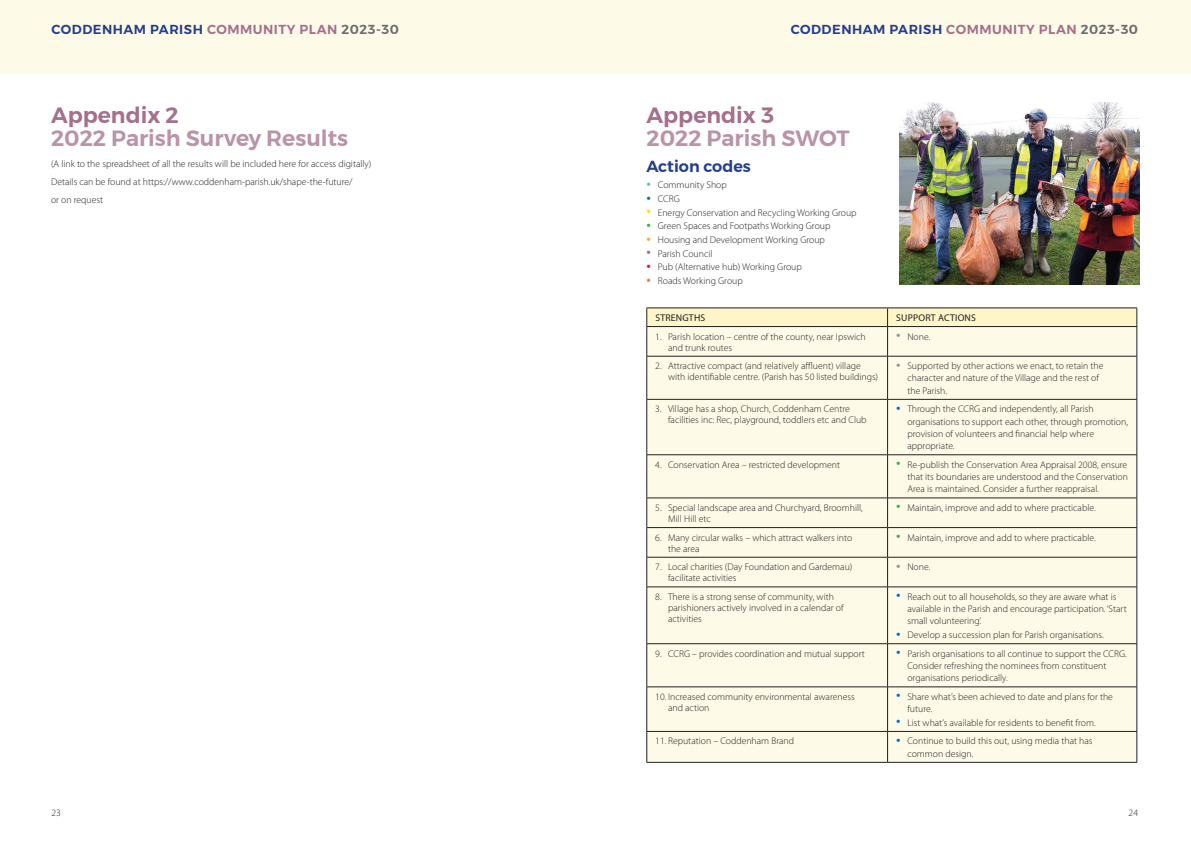
<style>
.page{position:relative;width:1191px;height:842px;background:#fff}
.page>*{position:absolute;margin:0;border:0;box-sizing:border-box;transform-origin:0 0}
.t1{font:600 22px "Montserrat";color:#ba93a9}
.t2{font:600 22px "Montserrat";color:#a5708e}
.t3{font:600 16px "Montserrat";color:#253f8e}
.t4{font:600 13px "Montserrat";letter-spacing:.04em;color:#253f8e}
.t5{font:300 9.8px/12.2px "Myriad Pro";color:#231f20}
.t6{font:9.8px "Myriad Pro";letter-spacing:.02em;color:#231f20}
.s1{color:#a5708e}
.s2{color:#6c6d70}
.s3{font-size:18px;color:#4dc2c4}
.s4{font-size:18px;color:#0072bc}
.s5{font-size:18px;color:#ffdc01}
.s6{font-size:18px;color:#40ae49}
.s7{font-size:18px;color:#f9a91b}
.s8{font-size:18px;color:#9965aa}
.s9{font-size:18px;color:#ed0279}
.s10{font-size:18px;color:#f37531}
.s11{font-size:18px;color:#939598}
</style>
<div class="page">
<div style="left:0;top:0;width:1191px;height:74px;background:#fefae8"></div>
<div style="left:647px;top:357px;width:489px;height:405px;background:#fefae8"></div>
<hr style="left:646px;top:356px;width:241px;height:1px;background:#231f20">
<hr style="left:646px;top:356px;width:1px;height:43px;background:#231f20">
<hr style="left:887px;top:356px;width:250px;height:1px;background:#231f20">
<hr style="left:887px;top:356px;width:1px;height:43px;background:#231f20">
<hr style="left:646px;top:399px;width:241px;height:1px;background:#231f20">
<hr style="left:646px;top:400px;width:1px;height:54px;background:#231f20">
<hr style="left:887px;top:399px;width:250px;height:1px;background:#231f20">
<hr style="left:887px;top:400px;width:1px;height:54px;background:#231f20">
<hr style="left:646px;top:454px;width:241px;height:1px;background:#231f20">
<hr style="left:646px;top:455px;width:1px;height:43px;background:#231f20">
<hr style="left:887px;top:454px;width:250px;height:1px;background:#231f20">
<hr style="left:887px;top:455px;width:1px;height:43px;background:#231f20">
<hr style="left:646px;top:498px;width:241px;height:1px;background:#231f20">
<hr style="left:887px;top:498px;width:250px;height:1px;background:#231f20">
<hr style="left:646px;top:527px;width:241px;height:1px;background:#231f20">
<svg style="left:646px;top:498px;width:1px;height:59px"></svg>
<hr style="left:887px;top:527px;width:250px;height:1px;background:#231f20">
<svg style="left:887px;top:498px;width:1px;height:59px"></svg>
<hr style="left:646px;top:557px;width:241px;height:1px;background:#231f20">
<hr style="left:646px;top:557px;width:1px;height:30px;background:#231f20">
<hr style="left:887px;top:557px;width:250px;height:1px;background:#231f20">
<hr style="left:887px;top:557px;width:1px;height:30px;background:#231f20">
<hr style="left:646px;top:587px;width:241px;height:1px;background:#231f20">
<hr style="left:646px;top:587px;width:1px;height:56px;background:#231f20">
<hr style="left:887px;top:587px;width:250px;height:1px;background:#231f20">
<hr style="left:887px;top:587px;width:1px;height:56px;background:#231f20">
<hr style="left:646px;top:643px;width:241px;height:1px;background:#231f20">
<hr style="left:646px;top:644px;width:1px;height:43px;background:#231f20">
<hr style="left:887px;top:643px;width:250px;height:1px;background:#231f20">
<hr style="left:887px;top:644px;width:1px;height:43px;background:#231f20">
<hr style="left:646px;top:687px;width:241px;height:1px;background:#231f20">
<hr style="left:646px;top:687px;width:1px;height:44px;background:#231f20">
<hr style="left:887px;top:687px;width:250px;height:1px;background:#231f20">
<hr style="left:887px;top:687px;width:1px;height:44px;background:#231f20">
<hr style="left:646px;top:731px;width:241px;height:1px;background:#231f20">
<hr style="left:646px;top:732px;width:1px;height:30px;background:#231f20">
<hr style="left:887px;top:731px;width:250px;height:1px;background:#231f20">
<hr style="left:887px;top:732px;width:1px;height:30px;background:#231f20">
<hr style="left:646px;top:762px;width:241px;height:1px;background:#231f20">
<hr style="left:887px;top:762px;width:250px;height:1px;background:#231f20">
<hr style="left:1136px;top:356px;width:1px;height:43px;background:#231f20">
<hr style="left:1136px;top:400px;width:1px;height:54px;background:#231f20">
<hr style="left:1136px;top:455px;width:1px;height:43px;background:#231f20">
<svg style="left:1136px;top:498px;width:1px;height:59px"></svg>
<hr style="left:1136px;top:557px;width:1px;height:30px;background:#231f20">
<hr style="left:1136px;top:587px;width:1px;height:56px;background:#231f20">
<hr style="left:1136px;top:644px;width:1px;height:43px;background:#231f20">
<hr style="left:1136px;top:687px;width:1px;height:44px;background:#231f20">
<hr style="left:1136px;top:732px;width:1px;height:30px;background:#231f20">
<hr style="left:646px;top:307px;width:241px;height:1px;background:#231f20">
<hr style="left:887px;top:307px;width:250px;height:1px;background:#231f20">
<svg style="left:646px;top:308px;width:491px;height:48px;background:#f5efd4"></svg>
<img style="left:899px;top:102px;width:240px;height:183px">
<h3 class="t4" style="left:51px;top:19px;width:349px">CODDENHAM PARISH <span class="s1">COMMUNITY PLAN</span> <span class="s2">2023-30</span></h3>
<h3 class="t4" style="left:790px;top:19px;width:349px">CODDENHAM PARISH <span class="s1">COMMUNITY PLAN</span> <span class="s2">2023-30</span></h3>
<h1 class="t2" style="left:51px;top:98px;width:129px">Appendix 2</h1>
<h1 class="t1" style="left:51px;top:121px;width:298px">2022 Parish Survey Results</h1>
<p class="t5" style="left:51px;top:155px;width:322px;line-height:17.9px">(A link to the spreadsheet of all the results will be included here for access digitally)<br>Details can be found at https://www.coddenham-parish.uk/shape-the-future/<br>or on request</p>
<h1 class="t2" style="left:646px;top:98px;width:129px">Appendix 3</h1>
<h1 class="t1" style="left:646px;top:121px;width:205px">2022 Parish SWOT</h1>
<h2 class="t3" style="left:646px;top:153px;width:106px">Action codes</h2>
<p class="t5" style="left:646px;top:179px;width:82px"><span class="s3">•</span> Community Shop</p>
<p class="t5" style="left:646px;top:193px;width:35px"><span class="s4">•</span> CCRG</p>
<p class="t5" style="left:646px;top:206px;width:212px"><span class="s5">•</span> Energy Conservation and Recycling Working Group</p>
<p class="t5" style="left:646px;top:220px;width:185px"><span class="s6">•</span> Green Spaces and Footpaths Working Group</p>
<p class="t5" style="left:646px;top:234px;width:180px"><span class="s7">•</span> Housing and Development Working Group</p>
<p class="t5" style="left:646px;top:247px;width:67px"><span class="s8">•</span> Parish Council</p>
<p class="t5" style="left:646px;top:261px;width:157px"><span class="s9">•</span> Pub (Alternative hub) Working Group</p>
<p class="t5" style="left:646px;top:275px;width:98px"><span class="s10">•</span> Roads Working Group</p>
<p class="t6" style="left:655px;top:312px;width:51px">STRENGTHS</p>
<p class="t6" style="left:896px;top:312px;width:81px">SUPPORT ACTIONS</p>
<p class="t5" style="left:668px;top:331px;width:199px;line-height:11px;text-indent:-13px">1. Parish location – centre of the county, near Ipswich and trunk routes</p>
<p class="t5" style="left:896px;top:330px;width:36px"><span class="s11">•</span> None.</p>
<p class="t5" style="left:668px;top:360px;width:212px;line-height:11px;text-indent:-13px">2. Attractive compact (and relatively affluent) village with identifiable centre. (Parish has 50 listed buildings)</p>
<p class="t5" style="left:907px;top:360px;width:198px;text-indent:-11px"><span class="s11">•</span> Supported by other actions we enact, to retain the character and nature of the Village and the rest of the Parish.</p>
<p class="t5" style="left:668px;top:403px;width:200px;line-height:11px;text-indent:-13px">3. Village has a shop, Church, Coddenham Centre facilities inc: Rec, playground, toddlers etc and Club</p>
<p class="t5" style="left:907px;top:403px;width:222px;text-indent:-11px"><span class="s4">•</span> Through the CCRG and independently, all Parish organisations to support each other, through promotion, provision of volunteers and financial help where appropriate.</p>
<p class="t5" style="left:655px;top:458px;width:186px">4. Conservation Area – restricted development</p>
<p class="t5" style="left:907px;top:458px;width:222px;text-align:justify;text-indent:-11px"><span class="s6">•</span> Re-publish the Conservation Area Appraisal 2008, ensure that its boundaries are understood and the Conservation Area is maintained. Consider a further reappraisal.</p>
<p class="t5" style="left:668px;top:502px;width:196px;line-height:11px;text-indent:-13px">5. Special landscape area and Churchyard, Broomhill,<br>Mill Hill etc</p>
<p class="t5" style="left:896px;top:501px;width:201px"><span class="s6">•</span> Maintain, improve and add to where practicable.</p>
<p class="t5" style="left:668px;top:532px;width:186px;line-height:11px;text-indent:-13px">6. Many circular walks – which attract walkers into the area</p>
<p class="t5" style="left:896px;top:531px;width:201px"><span class="s6">•</span> Maintain, improve and add to where practicable.</p>
<p class="t5" style="left:668px;top:561px;width:186px;line-height:11px;text-indent:-13px">7. Local charities (Day Foundation and Gardemau) facilitate activities</p>
<p class="t5" style="left:896px;top:561px;width:36px"><span class="s11">•</span> None.</p>
<p class="t5" style="left:668px;top:591px;width:177px;line-height:11px;text-indent:-13px">8. There is a strong sense of community, with parishioners actively involved in a calendar of activities</p>
<p class="t5" style="left:907px;top:590px;width:221px;text-indent:-11px"><span class="s4">•</span> Reach out to all households, so they are aware what is available in the Parish and encourage participation. ‘Start small volunteering’.</p>
<p class="t5" style="left:896px;top:629px;width:209px"><span class="s4">•</span> Develop a succession plan for Parish organisations.</p>
<p class="t5" style="left:655px;top:647px;width:211px">9. CCRG – provides coordination and mutual support</p>
<p class="t5" style="left:907px;top:647px;width:221px;text-indent:-11px"><span class="s4">•</span> Parish organisations to all continue to support the CCRG.<br>Consider refreshing the nominees from constituent organisations periodically.</p>
<p class="t5" style="left:668px;top:691px;width:188px;line-height:11px;text-indent:-13px">10. Increased community environmental awareness and action</p>
<p class="t5" style="left:907px;top:690px;width:207px;text-indent:-11px"><span class="s4">•</span> Share what’s been achieved to date and plans for the future.</p>
<p class="t5" style="left:896px;top:716px;width:201px"><span class="s4">•</span> List what’s available for residents to benefit from.</p>
<p class="t5" style="left:655px;top:735px;width:140px">11. Reputation – Coddenham Brand</p>
<p class="t5" style="left:907px;top:735px;width:187px;text-indent:-11px"><span class="s4">•</span> Continue to build this out, using media that has common design.</p>
<p class="t5" style="left:51px;top:806px;width:11px">23</p>
<p class="t5" style="left:1128px;top:806px;width:11px">24</p>
</div>
